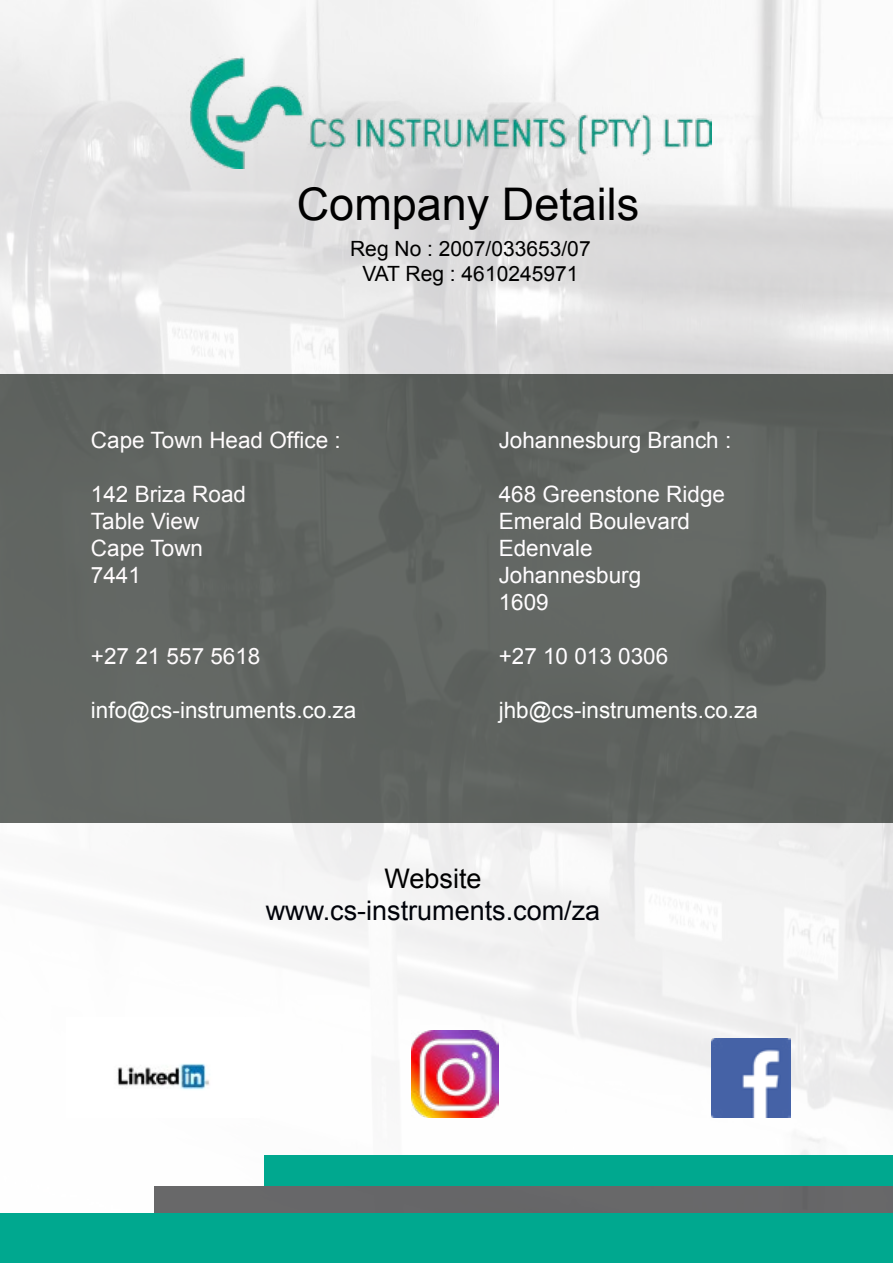
<style>
.page{position:relative;width:893px;height:1263px;background:#fff}
.page>*{position:absolute;margin:0;border:0;box-sizing:border-box;transform-origin:0 0}
.t1{font:45px "Arial";color:#000}
.t2{font:27px "Arial";color:#000209}
.t3{font:27px "Arial";color:#000}
.t4{font:22.5px/27px "Arial";color:#fffdff}
.t5{font:22.5px/27px "Arial";color:#fffcfd}
.t6{font:22.5px "Arial";color:#fff}
.t7{font:21px/25.2px "Arial";color:#000;text-align:center}
</style>
<div class="page">
<img style="left:0;top:0;width:893px;height:1214px">
<div style="left:0;top:374px;width:893px;height:448px;background:#626663"></div>
<div style="left:154px;top:1186px;width:739px;height:38px;background:#676869"></div>
<div style="left:0;top:1214px;width:893px;height:49px;background:#00a88f"></div>
<div style="left:265px;top:1155px;width:628px;height:31px;background:#00a88f"></div>
<img style="left:186px;top:54px;width:525px;height:115px">
<img style="left:67px;top:1017px;width:192px;height:101px">
<img style="left:411px;top:1030px;width:88px;height:88px">
<img style="left:711px;top:1038px;width:80px;height:80px">
<h1 class="t1" style="left:297px;top:174px;width:344px">Company Details</h1>
<p class="t7" style="left:350px;top:236px;width:242px">Reg No : 2007/033653/07<br>VAT Reg : 4610245971</p>
<p class="t5" style="left:91px;top:427px;width:251px">Cape Town Head Office :</p>
<p class="t5" style="left:91px;top:481px;width:157px">142 Briza Road<br>Table View<br>Cape Town<br>7441</p>
<p class="t5" style="left:91px;top:643px;width:171px">+27 21 557 5618</p>
<p class="t6" style="left:91px;top:696px;width:267px">info@cs-instruments.co.za</p>
<p class="t4" style="left:499px;top:427px;width:234px">Johannesburg Branch :</p>
<p class="t4" style="left:499px;top:481px;width:228px">468 Greenstone Ridge<br>Emerald Boulevard<br>Edenvale<br>Johannesburg<br>1609</p>
<p class="t4" style="left:499px;top:643px;width:171px">+27 10 013 0306</p>
<p class="t6" style="left:499px;top:696px;width:261px">jhb@cs-instruments.co.za</p>
<p class="t3" style="left:384px;top:860px;width:99px">Website</p>
<p class="t2" style="left:266px;top:893px;width:336px">www.cs-instruments.com/za</p>
</div>
